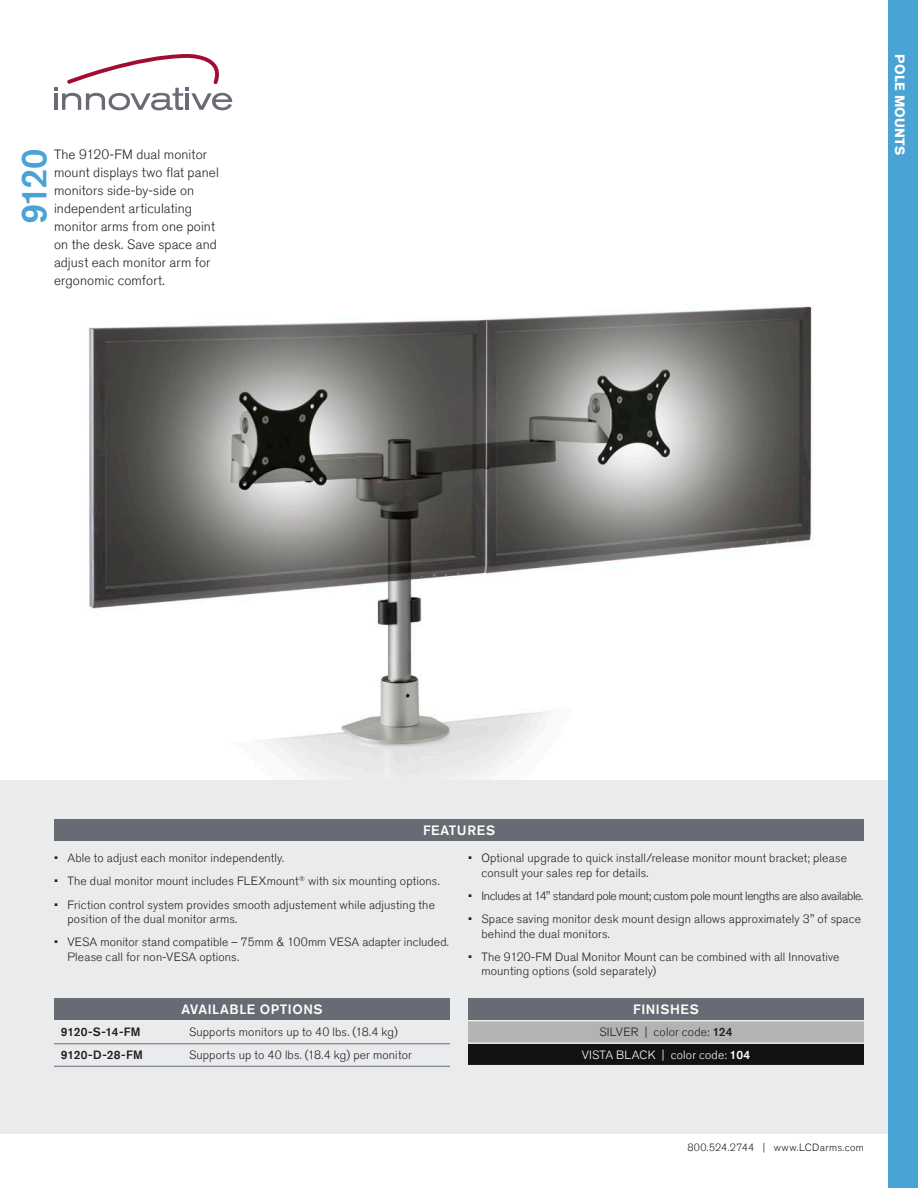
<style>
.page{position:relative;width:918px;height:1188px;background:#fff}
.page>*{position:absolute;margin:0;border:0;box-sizing:border-box;transform-origin:0 0}
.Model{font:500 36px "Akzidenz Grotesk Std";color:#4aa3d5}
.Model_Description{font:300 13.5px/18px "Akzidenz Grotesk Std";letter-spacing:.01em;color:#231f20}
.t1{font:500 13.5px "Akzidenz Grotesk Std";letter-spacing:.04em;color:#fff}
.t2{font:700 13.5px "Akzidenz Grotesk Std";letter-spacing:.02em;color:#fff}
.Features{font:300 12px/14.4px "Akzidenz Grotesk Std";letter-spacing:.015em;color:#231f20}
.Features-2{font:300 12px "Akzidenz Grotesk Std";letter-spacing:-.025em;color:#231f20}
.Available_Options{font:300 12px "Akzidenz Grotesk Std";letter-spacing:.015em;color:#231f20}
.Available_Options-2{font:500 12px "Akzidenz Grotesk Std";letter-spacing:.015em;color:#231f20}
.t3{font:300 12px "Akzidenz Grotesk Std";letter-spacing:.015em;color:#fff}
.t4{font:300 10.5px "Akzidenz Grotesk Std";letter-spacing:.03em;color:#231f20}
.s1{font-weight:500}
</style>
<div class="page">
<img style="left:54px;top:306px;width:777px;height:475px">
<div style="left:0;top:781px;width:918px;height:353px;background:#e9ebec"></div>
<div style="left:54px;top:998px;width:396px;height:22px;background:#696b74"></div>
<div style="left:54px;top:819px;width:810px;height:21px;background:#696b74"></div>
<hr style="left:54px;top:1044px;width:396px;height:1px;background:#696b74">
<hr style="left:54px;top:1066px;width:396px;height:1px;background:#696b74">
<div style="left:468px;top:998px;width:396px;height:22px;background:#696b74"></div>
<div style="left:468px;top:1021px;width:396px;height:21px;background:#b3b4b2"></div>
<div style="left:468px;top:1044px;width:396px;height:21px;background:#121113"></div>
<svg style="left:54px;top:54px;width:178px;height:56px"></svg>
<div style="left:889px;top:0;width:29px;height:1188px;background:#4aa3d5"></div>
<p class="Model_Description" style="left:54px;top:146px;width:166px">The 9120-FM dual monitor mount displays two flat panel monitors side-by-side on independent articulating monitor arms from one point on the desk. Save space and adjust each monitor arm for ergonomic comfort.</p>
<p class="Model" style="left:12px;top:224px;width:77px;rotate:-90deg">9120</p>
<p class="t2" style="left:908px;top:54px;width:103px;rotate:90deg">POLE MOUNTS</p>
<p class="t1" style="left:423px;top:822px;width:74px">FEATURES</p>
<p class="Features" style="left:54px;top:851px;width:232px">• Able to adjust each monitor independently.</p>
<p class="Features" style="left:54px;top:874px;width:387px">• The dual monitor mount includes FLEXmount<sup>®</sup> with six mounting options.</p>
<p class="Features" style="left:68px;top:898px;width:369px;text-indent:-14px">• Friction control system provides smooth adjustement while adjusting the position of the dual monitor arms.</p>
<p class="Features" style="left:68px;top:935px;width:383px;text-indent:-14px">• VESA monitor stand compatible – 75mm &amp; 100mm VESA adapter included.<br>Please call for non-VESA options.</p>
<p class="t1" style="left:181px;top:1001px;width:143px">AVAILABLE OPTIONS</p>
<p class="Available_Options-2" style="left:61px;top:1025px;width:81px">9120-S-14-FM</p>
<p class="Available_Options" style="left:189px;top:1025px;width:210px">Supports monitors up to 40 lbs. (18.4 kg)</p>
<p class="Available_Options-2" style="left:61px;top:1047px;width:84px">9120-D-28-FM</p>
<p class="Available_Options" style="left:189px;top:1048px;width:224px">Supports up to 40 lbs. (18.4 kg) per monitor</p>
<p class="Features" style="left:482px;top:851px;width:367px;text-indent:-14px">• Optional upgrade to quick install/release monitor mount bracket; please consult your sales rep for details.</p>
<p class="Features-2" style="left:468px;top:889px;width:397px">• Includes at 14" standard pole mount; custom pole mount lengths are also available.</p>
<p class="Features" style="left:482px;top:912px;width:381px;text-indent:-14px">• Space saving monitor desk mount design allows approximately 3" of space behind the dual monitors.</p>
<p class="Features" style="left:482px;top:950px;width:359px;text-indent:-14px">• The 9120-FM Dual Monitor Mount can be combined with all Innovative mounting options (sold separately)</p>
<p class="t1" style="left:633px;top:1001px;width:67px">FINISHES</p>
<p class="Features" style="left:599px;top:1025px;width:135px">SILVER | color code: <span class="s1">124</span></p>
<p class="t3" style="left:582px;top:1048px;width:170px">VISTA BLACK | color code: <span class="s1">104</span></p>
<p class="t4" style="left:687px;top:1141px;width:178px">800.524.2744 | www.LCDarms.com</p>
</div>
